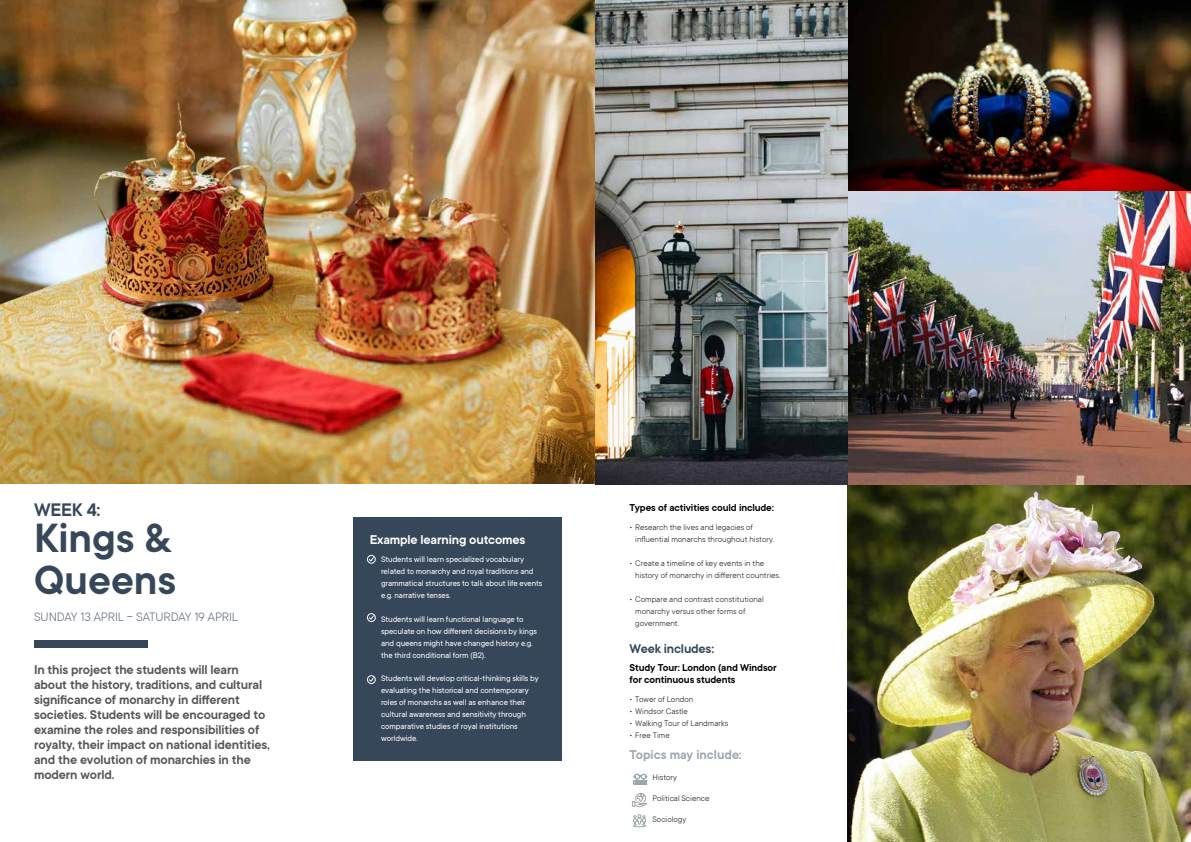
<style>
.page{position:relative;width:1191px;height:842px;background:#fff}
.page>*{position:absolute;margin:0;border:0;box-sizing:border-box;transform-origin:0 0}
.t1{font:600 45px/42px "TT Commons";color:#36475a}
.t2{font:600 20px "TT Commons";color:#36475a}
.t3{font:600 14px/15px "TT Commons";letter-spacing:-.01em;color:#575756}
.t4{font:600 14px "TT Commons";letter-spacing:-.01em;color:#fff}
.t5{font:600 14px "TT Commons";color:#9da6ab}
.t6{font:600 14px "TT Commons";letter-spacing:-.01em;color:#36475a}
.t7{font:300 13.5px "TT Commons";letter-spacing:-.005em;color:#576273}
.t8{font:600 11px/12px "TT Commons";letter-spacing:-.01em;color:#000}
.t9{font:9px/12px "TT Commons";letter-spacing:-.01em;color:#fff}
.t10{font:300 9px/12px "TT Commons";color:#000}
</style>
<div class="page">
<div style="left:34px;top:641px;width:113px;height:7px;background:#36475a"></div>
<div style="left:353px;top:517px;width:208px;height:243px;background:#36475a"></div>
<svg style="left:367px;top:555px;width:9px;height:9px"></svg>
<svg style="left:367px;top:613px;width:9px;height:9px"></svg>
<svg style="left:367px;top:675px;width:9px;height:9px"></svg>
<img style="left:0;top:0;width:1191px;height:484px">
<img style="left:848px;top:483px;width:343px;height:359px">
<svg style="left:632px;top:793px;width:15px;height:14px"></svg>
<svg style="left:632px;top:814px;width:14px;height:13px"></svg>
<svg style="left:632px;top:773px;width:15px;height:12px"></svg>
<h2 class="t2" style="left:34px;top:499px;width:68px">WEEK 4:</h2>
<h1 class="t1" style="left:34px;top:518px;width:144px">Kings &amp;<br>Queens</h1>
<h3 class="t7" style="left:34px;top:609px;width:206px">SUNDAY 13 APRIL – SATURDAY 19 APRIL</h3>
<p class="t3" style="left:34px;top:662px;width:237px">In this project the students will learn about the history, traditions, and cultural significance of monarchy in different societies. Students will be encouraged to examine the roles and responsibilities of royalty, their impact on national identities, and the evolution of monarchies in the modern world.</p>
<h3 class="t4" style="left:370px;top:532px;width:157px">Example learning outcomes</h3>
<p class="t9" style="left:381px;top:553px;width:163px">Students will learn specialized vocabulary related to monarchy and royal traditions and grammatical structures to talk about life events e.g. narrative tenses.</p>
<p class="t9" style="left:381px;top:613px;width:157px">Students will learn functional language to speculate on how different decisions by kings and queens might have changed history e.g. the third conditional form (B2).</p>
<p class="t9" style="left:381px;top:673px;width:159px">Students will develop critical-thinking skills by evaluating the historical and contemporary roles of monarchs as well as enhance their cultural awareness and sensitivity through comparative studies of royal institutions worldwide.</p>
<p class="t8" style="left:629px;top:502px;width:146px">Types of activities could include:</p>
<p class="t10" style="left:635px;top:521px;width:140px;text-indent:-6px">• Research the lives and legacies of influential monarchs throughout history.</p>
<p class="t10" style="left:635px;top:557px;width:147px;text-indent:-6px">• Create a timeline of key events in the history of monarchy in different countries.</p>
<p class="t10" style="left:635px;top:593px;width:130px;text-indent:-6px">• Compare and contrast constitutional monarchy versus other forms of government.</p>
<h3 class="t6" style="left:629px;top:641px;width:86px">Week includes:</h3>
<p class="t8" style="left:629px;top:662px;width:149px">Study Tour: London (and Windsor for continuous students</p>
<p class="t10" style="left:629px;top:693px;width:65px">• Tower of London</p>
<p class="t10" style="left:629px;top:705px;width:60px">• Windsor Castle</p>
<p class="t10" style="left:629px;top:717px;width:100px">• Walking Tour of Landmarks</p>
<p class="t10" style="left:629px;top:729px;width:42px">• Free Time</p>
<h3 class="t5" style="left:629px;top:747px;width:114px">Topics may include:</h3>
<p class="t10" style="left:652px;top:771px;width:26px">History</p>
<p class="t10" style="left:652px;top:792px;width:58px">Political Science</p>
<p class="t10" style="left:652px;top:813px;width:35px">Sociology</p>
</div>
